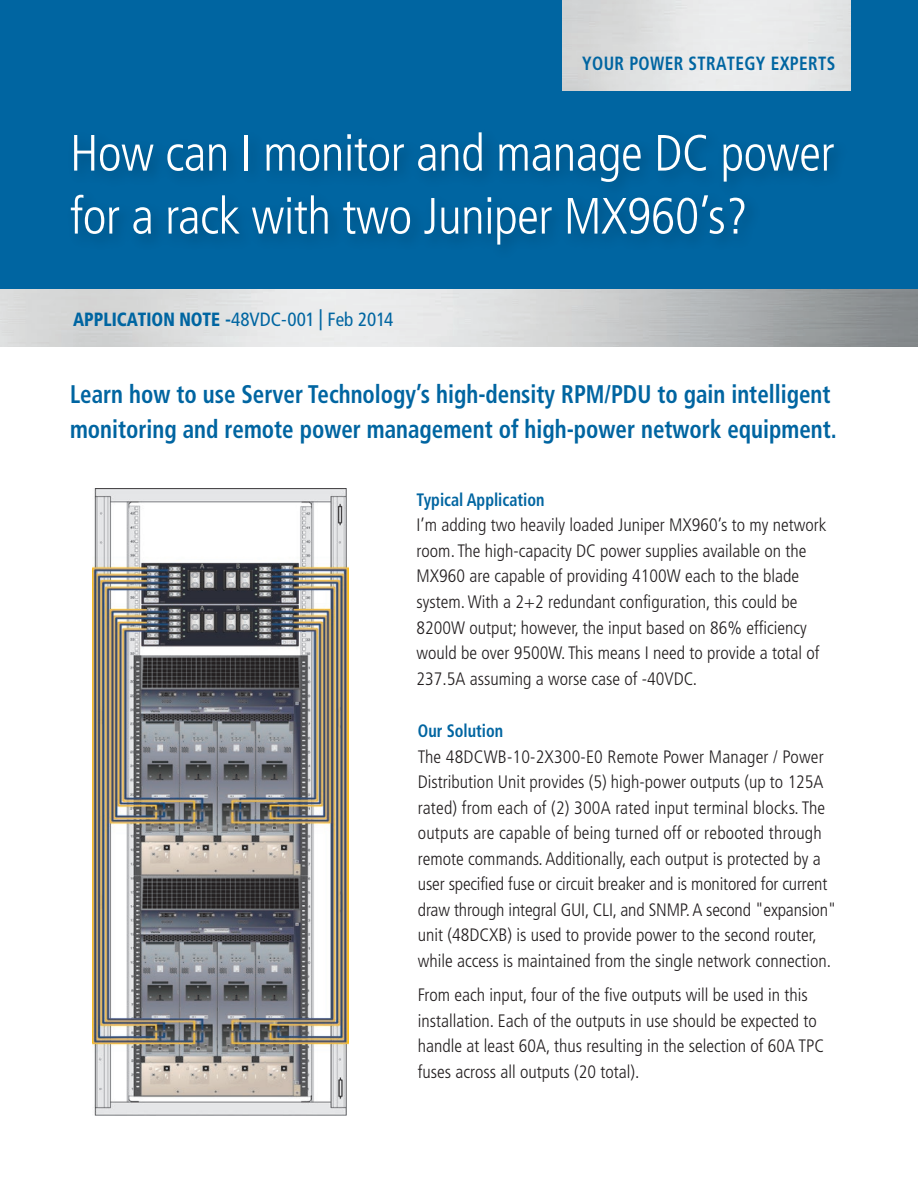
<style>
.page{position:relative;width:918px;height:1188px;background:#fff}
.page>*{position:absolute;margin:0;border:0;box-sizing:border-box;transform-origin:0 0}
.t1{font:300 condensed 51px/63px "Frutiger";letter-spacing:-.01em;color:#fff}
.t2{font:700 condensed 25.5px/34.5px "Frutiger";color:#0065a1;scale:.9 1}
.t3{font:condensed 19.2px "Frutiger";color:#0065a1}
.t4{font:700 condensed 19.2px "Frutiger";letter-spacing:.02em;color:#0065a1;scale:.9 1}
.t5{font:300 condensed 18px/25.5px "Frutiger";color:#231f20}
.t6{font:700 condensed 18px "Frutiger";color:#0065a1;scale:.9 1}
.s1{font-weight:900}
.s2{font-weight:700}
.s3{font-size:21px}
</style>
<div class="page">
<div style="left:0;top:0;width:918px;height:346px;background:#0065a1"></div>
<img style="left:563px;top:0;width:288px;height:90px">
<img style="left:0;top:290px;width:918px;height:56px">
<img style="left:93px;top:489px;width:255px;height:627px">
<p class="t4" style="left:582px;top:52px;width:283px">YOUR POWER STRATEGY EXPERTS</p>
<h1 class="t1" style="left:70px;top:122px;width:766px">How can I monitor and manage DC power for a rack with two Juniper MX960’s?</h1>
<p class="t3" style="left:73px;top:308px;width:322px"><span class="s1">APPLICATION NOTE</span> <span class="s2">-</span>48VDC-001 <span class="s3">|</span> Feb 2014</p>
<h2 class="t2" style="left:70px;top:377px;width:853px">Learn how to use Server Technology’s high-density RPM/PDU to gain intelligent monitoring and remote power management of high-power network equipment.</h2>
<p class="t6" style="left:417px;top:489px;width:144px">Typical Application</p>
<p class="t5" style="left:417px;top:513px;width:411px">I’m adding two heavily loaded Juniper MX960’s to my network room. The high-capacity DC power supplies available on the MX960 are capable of providing 4100W each to the blade system. With a 2+2 redundant configuration, this could be 8200W output; however, the input based on 86% efficiency would be over 9500W. This means I need to provide a total of 237.5A assuming a worse case of -40VDC.</p>
<p class="t6" style="left:418px;top:720px;width:96px">Our Solution</p>
<p class="t5" style="left:418px;top:744px;width:420px">The 48DCWB-10-2X300-E0 Remote Power Manager / Power Distribution Unit provides (5) high-power outputs (up to 125A rated) from each of (2) 300A rated input terminal blocks. The outputs are capable of being turned off or rebooted through remote commands. Additionally, each output is protected by a user specified fuse or circuit breaker and is monitored for current draw through integral GUI, CLI, and SNMP. A second "expansion" unit (48DCXB) is used to provide power to the second router, while access is maintained from the single network connection.</p>
<p class="t5" style="left:418px;top:983px;width:408px">From each input, four of the five outputs will be used in this installation. Each of the outputs in use should be expected to handle at least 60A, thus resulting in the selection of 60A TPC fuses across all outputs (20 total).</p>
</div>
